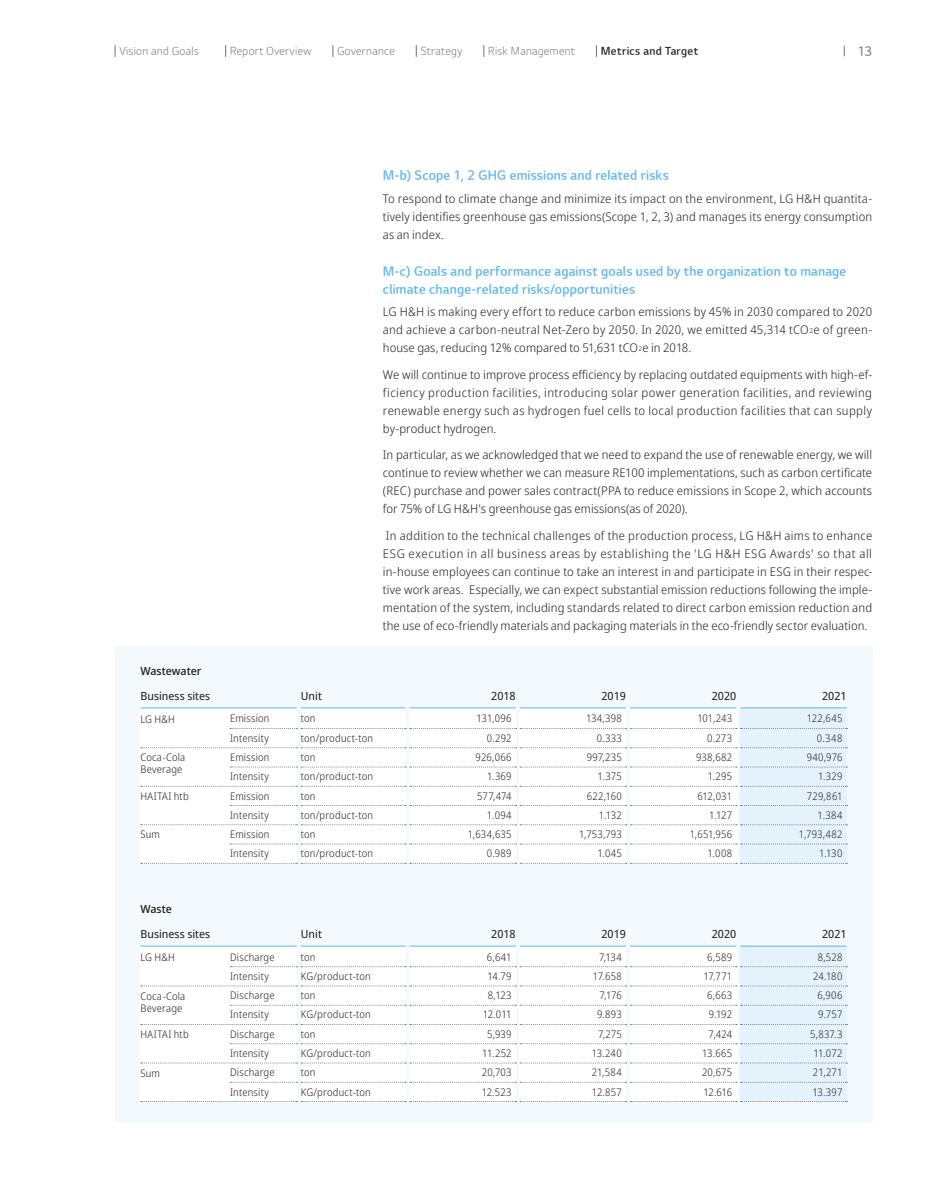
<style>
.page{position:relative;width:936px;height:1191px;background:#fff}
.page>*{position:absolute;margin:0;border:0;box-sizing:border-box;transform-origin:0 0}
.t1{font:12.75px/18px "LG Sm Haotf TSB";letter-spacing:.015em;color:#5eb7e8}
.t2{font:12.75px "LG Sm Haotf TR";color:#727171}
.t3{font:300 semi-condensed 12px/18px "Noto Sans";letter-spacing:.005em;color:#262423;text-align:justify;scale:1.05 1}
.t4{font:semi-condensed 11.25px "Noto Sans";color:#1f1e1d;scale:1.05 1}
.t5{font:500 semi-condensed 11.25px "Noto Sans";color:#1f1e1d;scale:1.05 1}
.t6{font:10.8px "LG Sm Haotf TL";letter-spacing:.025em;color:#727171}
.t7{font:10.8px "LG Sm Haotf TSB";letter-spacing:.03em;color:#262423}
.t8{font:300 semi-condensed 10.5px/19.2px "Noto Sans";letter-spacing:.02em;color:#262423;text-align:right}
.s1{font-size:7.05px}
</style>
<div class="page">
<div style="left:115px;top:646px;width:757px;height:477px;background:#f3f9fd"></div>
<div style="left:409px;top:708px;width:106px;height:155px;background:#fff"></div>
<div style="left:519px;top:708px;width:107px;height:155px;background:#fff"></div>
<hr style="left:409px;top:707px;width:106px;height:1px;background:#5eb7e8">
<div style="left:630px;top:708px;width:106px;height:155px;background:#fff"></div>
<hr style="left:630px;top:707px;width:106px;height:1px;background:#5eb7e8">
<hr style="left:519px;top:707px;width:107px;height:1px;background:#5eb7e8">
<div style="left:740px;top:708px;width:106px;height:155px;background:#e6f2fb"></div>
<hr style="left:740px;top:707px;width:106px;height:1px;background:#5eb7e8">
<div style="left:140px;top:708px;width:157px;height:155px;background:#fff"></div>
<hr style="left:140px;top:707px;width:90px;height:1px;background:#5eb7e8">
<div style="left:301px;top:708px;width:104px;height:155px;background:#fff"></div>
<hr style="left:301px;top:707px;width:104px;height:1px;background:#5eb7e8">
<svg style="left:141px;top:747px;width:706px;height:1px"></svg>
<svg style="left:141px;top:786px;width:706px;height:1px"></svg>
<svg style="left:141px;top:824px;width:706px;height:1px"></svg>
<svg style="left:141px;top:863px;width:706px;height:1px"></svg>
<hr style="left:230px;top:707px;width:67px;height:1px;background:#5eb7e8">
<svg style="left:230px;top:728px;width:617px;height:1px"></svg>
<svg style="left:230px;top:766px;width:617px;height:1px"></svg>
<svg style="left:230px;top:805px;width:617px;height:1px"></svg>
<svg style="left:230px;top:843px;width:617px;height:1px"></svg>
<div style="left:409px;top:946px;width:106px;height:156px;background:#fff"></div>
<hr style="left:409px;top:945px;width:106px;height:1px;background:#5eb7e8">
<div style="left:630px;top:946px;width:106px;height:156px;background:#fff"></div>
<div style="left:519px;top:946px;width:107px;height:156px;background:#fff"></div>
<hr style="left:630px;top:945px;width:106px;height:1px;background:#5eb7e8">
<hr style="left:519px;top:945px;width:107px;height:1px;background:#5eb7e8">
<div style="left:740px;top:946px;width:106px;height:156px;background:#e6f2fb"></div>
<hr style="left:740px;top:945px;width:106px;height:1px;background:#5eb7e8">
<div style="left:140px;top:946px;width:157px;height:156px;background:#fff"></div>
<hr style="left:140px;top:945px;width:90px;height:1px;background:#5eb7e8">
<div style="left:301px;top:946px;width:104px;height:156px;background:#fff"></div>
<hr style="left:301px;top:945px;width:104px;height:1px;background:#5eb7e8">
<svg style="left:141px;top:985px;width:706px;height:1px"></svg>
<svg style="left:141px;top:1024px;width:706px;height:1px"></svg>
<svg style="left:141px;top:1062px;width:706px;height:1px"></svg>
<svg style="left:141px;top:1101px;width:706px;height:1px"></svg>
<hr style="left:230px;top:945px;width:67px;height:1px;background:#5eb7e8">
<svg style="left:230px;top:966px;width:617px;height:1px"></svg>
<svg style="left:230px;top:1005px;width:617px;height:1px"></svg>
<svg style="left:230px;top:1043px;width:617px;height:1px"></svg>
<svg style="left:230px;top:1082px;width:617px;height:1px"></svg>
<svg style="left:225px;top:45px;width:1px;height:12px"></svg>
<svg style="left:332px;top:45px;width:1px;height:12px"></svg>
<svg style="left:416px;top:45px;width:1px;height:12px"></svg>
<svg style="left:483px;top:45px;width:1px;height:12px"></svg>
<svg style="left:596px;top:45px;width:1px;height:12px"></svg>
<svg style="left:115px;top:45px;width:1px;height:12px"></svg>
<p class="t6" style="left:119px;top:46px;width:81px">Vision and Goals</p>
<p class="t6" style="left:230px;top:46px;width:83px">Report Overview</p>
<p class="t6" style="left:337px;top:46px;width:59px">Governance</p>
<p class="t6" style="left:420px;top:46px;width:43px">Strategy</p>
<p class="t6" style="left:488px;top:46px;width:88px">Risk Management</p>
<p class="t7" style="left:601px;top:46px;width:99px">Metrics and Target</p>
<p class="t2" style="left:857px;top:45px;width:16px">13</p>
<p class="t1" style="left:383px;top:167px;width:287px">M-b) Scope 1, 2 GHG emissions and related risks</p>
<p class="t3" style="left:383px;top:189px;width:467px">To respond to climate change and minimize its impact on the environment, LG H&amp;H quantita&shy;tively identifies greenhouse gas emissions(Scope 1, 2, 3) and manages its energy consumption as an index.</p>
<p class="t1" style="left:383px;top:263px;width:465px">M-c) Goals and performance against goals used by the organization to manage climate change-related risks/opportunities</p>
<p class="t3" style="left:383px;top:303px;width:467px">LG H&amp;H is making every effort to reduce carbon emissions by 45% in 2030 compared to 2020 and achieve a carbon-neutral Net-Zero by 2050. In 2020, we emitted 45,314 tCO<span class="s1">2</span>e of green&shy;house gas, reducing 12% compared to 51,631 tCO<span class="s1">2</span>e in 2018.</p>
<p class="t3" style="left:383px;top:365px;width:467px">We will continue to improve process efficiency by replacing outdated equipments with high-ef&shy;ficiency production facilities, introducing solar power generation facilities, and reviewing renewable energy such as hydrogen fuel cells to local production facilities that can supply by-product hydrogen.</p>
<p class="t3" style="left:383px;top:446px;width:467px">In particular, as we acknowledged that we need to expand the use of renewable energy, we will continue to review whether we can measure RE100 implementations, such as carbon certificate (REC) purchase and power sales contract(PPA to reduce emissions in Scope 2, which accounts for 75% of LG H&amp;H's greenhouse gas emissions(as of 2020).</p>
<p class="t3" style="left:383px;top:526px;width:467px">In addition to the technical challenges of the production process, LG H&amp;H aims to enhance ESG execution in all business areas by establishing the 'LG H&amp;H ESG Awards' so that all in-house employees can continue to take an interest in and participate in ESG in their respec&shy;tive work areas. Especially, we can expect substantial emission reductions following the imple&shy;mentation of the system, including standards related to direct carbon emission reduction and the use of eco-friendly materials and packaging materials in the eco-friendly sector evaluation.</p>
<p class="t5" style="left:140px;top:663px;width:60px">Wastewater</p>
<p class="t4" style="left:140px;top:687px;width:68px">Business sites</p>
<p class="t4" style="left:301px;top:687px;width:22px">Unit</p>
<p class="t8" style="left:301px;top:709px;width:74px;text-align:left">ton ton/product-ton ton ton/product-ton ton ton/product-ton ton ton/product-ton</p>
<p class="t8" style="left:230px;top:709px;width:41px;text-align:justify">Emission Intensity Emission Intensity Emission Intensity Emission Intensity</p>
<p class="t8" style="left:140px;top:709px;width:36px">LG H&amp;H</p>
<p class="t8" style="left:140px;top:752px;width:46px;line-height:12px;text-align:left">Coca-Cola<br>Beverage</p>
<p class="t8" style="left:140px;top:786px;width:50px">HAITAI htb</p>
<p class="t8" style="left:140px;top:825px;width:21px">Sum</p>
<p class="t4" style="left:491px;top:687px;width:25px">2018</p>
<p class="t8" style="left:467px;top:709px;width:45px">131,096<br>0.292<br>926,066<br>1.369<br>577,474<br>1.094<br>1,634,635<br>0.989</p>
<p class="t4" style="left:601px;top:687px;width:25px">2019</p>
<p class="t8" style="left:579px;top:709px;width:44px">134,398<br>0.333<br>997,235<br>1.375<br>622,160<br>1.132<br>1,753,793<br>1.045</p>
<p class="t4" style="left:711px;top:687px;width:25px">2020</p>
<p class="t8" style="left:689px;top:709px;width:44px">101,243<br>0.273<br>938,682<br>1.295<br>612,031<br>1.127<br>1,651,956<br>1.008</p>
<p class="t4" style="left:822px;top:687px;width:25px">2021</p>
<p class="t8" style="left:798px;top:709px;width:45px">122,645<br>0.348<br>940,976<br>1.329<br>729,861<br>1.384<br>1,793,482<br>1.130</p>
<p class="t5" style="left:140px;top:901px;width:32px">Waste</p>
<p class="t4" style="left:140px;top:925px;width:68px">Business sites</p>
<p class="t4" style="left:301px;top:925px;width:22px">Unit</p>
<p class="t8" style="left:301px;top:947px;width:72px;text-align:left">ton<br>KG/product-ton ton<br>KG/product-ton ton<br>KG/product-ton ton<br>KG/product-ton</p>
<p class="t8" style="left:230px;top:947px;width:46px;text-align:left">Discharge<br>Intensity<br>Discharge<br>Intensity<br>Discharge<br>Intensity<br>Discharge<br>Intensity</p>
<p class="t8" style="left:140px;top:948px;width:36px">LG H&amp;H</p>
<p class="t8" style="left:140px;top:990px;width:46px;line-height:12px;text-align:left">Coca-Cola<br>Beverage</p>
<p class="t8" style="left:140px;top:1024px;width:50px">HAITAI htb</p>
<p class="t8" style="left:140px;top:1063px;width:21px">Sum</p>
<p class="t4" style="left:491px;top:925px;width:25px">2018</p>
<p class="t8" style="left:481px;top:947px;width:31px;text-align:center">6,641<br>14.79<br>8,123<br>12.011<br>5,939<br>11.252<br>20,703<br>12.523</p>
<p class="t4" style="left:601px;top:925px;width:25px">2019</p>
<p class="t8" style="left:591px;top:947px;width:32px">7,134<br>17.658<br>7,176<br>9.893<br>7,275<br>13.240<br>21,584<br>12.857</p>
<p class="t4" style="left:711px;top:925px;width:25px">2020</p>
<p class="t8" style="left:702px;top:947px;width:32px">6,589<br>17.771<br>6,663<br>9.192<br>7,424<br>13.665<br>20,675<br>12.616</p>
<p class="t4" style="left:822px;top:925px;width:25px">2021</p>
<p class="t8" style="left:810px;top:947px;width:34px">8,528<br>24.180<br>6,906<br>9.757<br>5,837.3<br>11.072<br>21,271<br>13.397</p>
</div>
